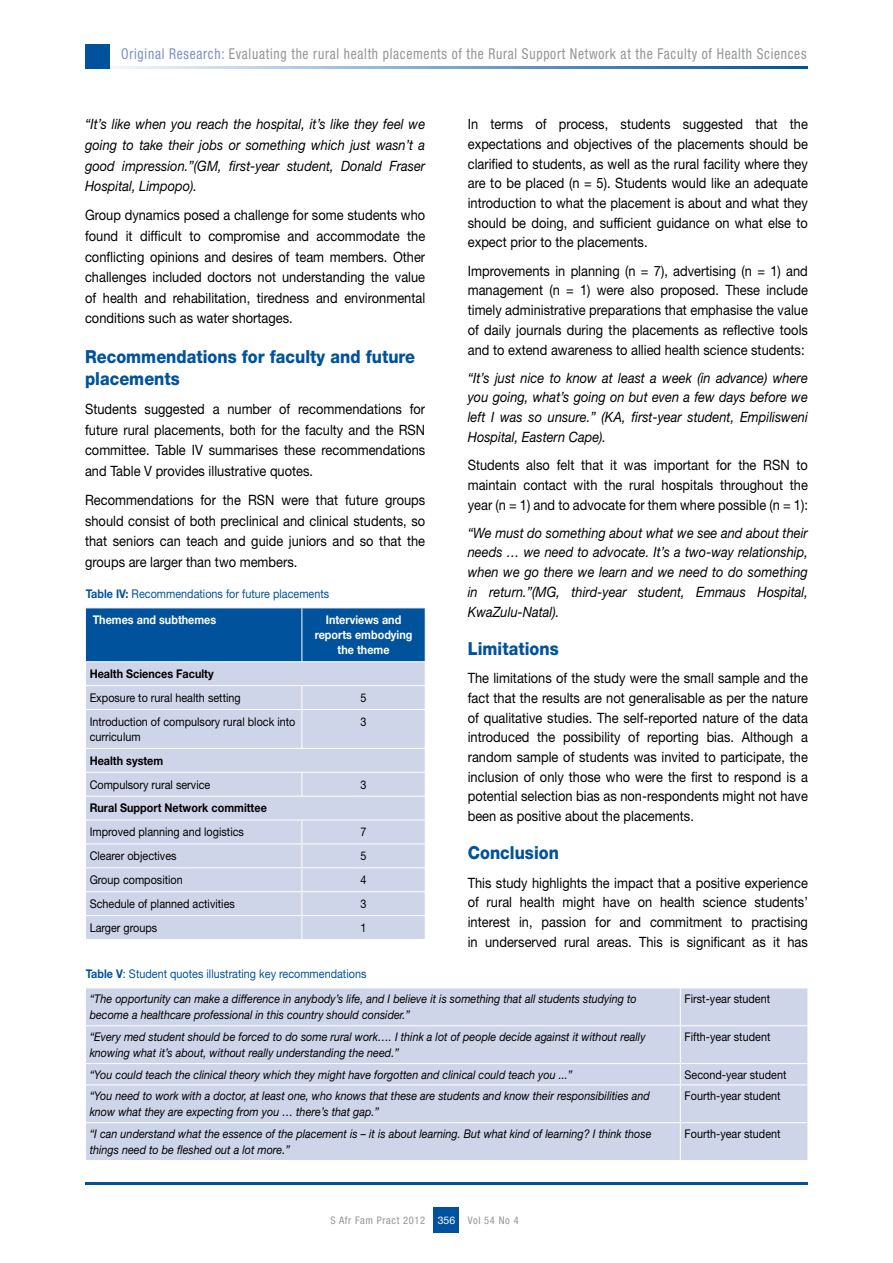
<style>
.page{position:relative;width:893px;height:1263px;background:#fff}
.page>*{position:absolute;margin:0;border:0;box-sizing:border-box;transform-origin:0 0}
.t1{font:800 18px/22.2px "Helvetica Neue LT Std";color:#00529c;scale:.9 1}
.t2{font:condensed 15px "Helvetica Neue LT Std";letter-spacing:.055em;color:#939598;scale:.9 1}
.t3{font:14.25px/19.6px "Helvetica Neue LT Std";color:#000;text-align:justify;scale:.9 1}
.t4{font:italic 14.25px/19.6px "Helvetica Neue LT Std";color:#000;text-align:justify;scale:.9 1}
.t5{font:italic 12px/16.5px "Helvetica Neue LT Std";color:#000;scale:.9 1}
.t6{font:12px/15px "Helvetica Neue LT Std";color:#000;scale:.9 1}
.t7{font:700 12px "Helvetica Neue LT Std";color:#000;scale:.9 1}
.t8{font:700 12px/15px "Helvetica Neue LT Std";color:#fff;text-align:center;scale:.9 1}
.t9{font:12px "Helvetica Neue LT Std";color:#00529c;scale:.9 1}
.t10{font:condensed 10.5px "Helvetica Neue LT Std";letter-spacing:.06em;color:#939598}
.s1{color:#7c91c4}
.s2{font-weight:700}
.s3{font-weight:700;font-style:normal;color:#00529c}
.s4{font-style:normal;color:#00529c}
.s5{font-stretch:normal;color:#fff}
</style>
<div class="page">
<hr style="left:85px;top:66px;width:723px;height:2px;background:#00529c">
<div style="left:85px;top:44px;width:24px;height:24px;background:#00529c"></div>
<div style="left:434px;top:1208px;width:25px;height:25px;background:#00529c"></div>
<hr style="left:85px;top:1182px;width:723px;height:2px;background:#00529c">
<div style="left:86px;top:710px;width:339px;height:229px;background:#cfd5e9"></div>
<svg style="left:85px;top:607px;width:341px;height:102px;background:#6693c2"></svg>
<hr style="left:302px;top:710px;width:1px;height:38px;background:#fff">
<hr style="left:85px;top:748px;width:217px;height:1px;background:#fff">
<hr style="left:302px;top:748px;width:124px;height:1px;background:#fff">
<hr style="left:85px;top:772px;width:217px;height:1px;background:#fff">
<hr style="left:302px;top:772px;width:124px;height:1px;background:#fff">
<svg style="left:302px;top:773px;width:1px;height:23px"></svg>
<hr style="left:85px;top:796px;width:217px;height:1px;background:#fff">
<hr style="left:302px;top:796px;width:124px;height:1px;background:#fff">
<hr style="left:85px;top:820px;width:217px;height:1px;background:#fff">
<hr style="left:302px;top:820px;width:124px;height:1px;background:#fff">
<hr style="left:85px;top:843px;width:217px;height:1px;background:#fff">
<hr style="left:302px;top:843px;width:124px;height:1px;background:#fff">
<hr style="left:85px;top:867px;width:217px;height:1px;background:#fff">
<hr style="left:302px;top:867px;width:124px;height:1px;background:#fff">
<hr style="left:85px;top:891px;width:217px;height:1px;background:#fff">
<hr style="left:302px;top:891px;width:124px;height:1px;background:#fff">
<hr style="left:85px;top:915px;width:217px;height:1px;background:#fff">
<hr style="left:302px;top:915px;width:124px;height:1px;background:#fff">
<svg style="left:302px;top:820px;width:1px;height:119px"></svg>
<div style="left:86px;top:988px;width:721px;height:172px;background:#cfd5e9"></div>
<hr style="left:680px;top:988px;width:1px;height:37px;background:#fff">
<hr style="left:85px;top:1025px;width:595px;height:1px;background:#fff">
<hr style="left:680px;top:1025px;width:128px;height:1px;background:#fff">
<hr style="left:680px;top:1026px;width:1px;height:37px;background:#fff">
<hr style="left:85px;top:1063px;width:595px;height:1px;background:#fff">
<hr style="left:680px;top:1063px;width:128px;height:1px;background:#fff">
<svg style="left:680px;top:1064px;width:1px;height:20px"></svg>
<svg style="left:807px;top:1064px;width:1px;height:20px"></svg>
<hr style="left:85px;top:1084px;width:595px;height:1px;background:#fff">
<hr style="left:680px;top:1084px;width:128px;height:1px;background:#fff">
<hr style="left:680px;top:1085px;width:1px;height:37px;background:#fff">
<hr style="left:85px;top:1122px;width:595px;height:1px;background:#fff">
<hr style="left:680px;top:1122px;width:128px;height:1px;background:#fff">
<hr style="left:680px;top:1123px;width:1px;height:37px;background:#fff">
<p class="t2" style="left:121px;top:45px;width:763px"><span class="s1">Original Research:</span> Evaluating the rural health placements of the Rural Support Network at the Faculty of Health Sciences</p>
<p class="t3" style="left:468px;top:114px;width:380px">In terms of process, students suggested that the expectations and objectives of the placements should be clarified to students, as well as the rural facility where they are to be placed (n = 5). Students would like an adequate introduction to what the placement is about and what they should be doing, and sufficient guidance on what else to expect prior to the placements.</p>
<p class="t3" style="left:468px;top:261px;width:379px">Improvements in planning (n = 7), advertising (n = 1) and management (n = 1) were also proposed. These include timely administrative preparations that emphasise the value of daily journals during the placements as reflective tools and to extend awareness to allied health science students:</p>
<p class="t4" style="left:468px;top:368px;width:379px">“It’s just nice to know at least a week (in advance) where you going, what’s going on but even a few days before we left I was so unsure.” (KA, first-year student, Empilisweni Hospital, Eastern Cape).</p>
<p class="t3" style="left:468px;top:455px;width:379px">Students also felt that it was important for the RSN to maintain contact with the rural hospitals throughout the year (n = 1) and to advocate for them where possible (n = 1):</p>
<p class="t4" style="left:468px;top:523px;width:380px">“We must do something about what we see and about their needs … we need to advocate. It’s a two-way relationship, when we go there we learn and we need to do something in return.”(MG, third-year student, Emmaus Hospital, KwaZulu-Natal).</p>
<p class="t1" style="left:468px;top:637px;width:103px">Limitations</p>
<p class="t3" style="left:468px;top:668px;width:379px">The limitations of the study were the small sample and the fact that the results are not generalisable as per the nature of qualitative studies. The self-reported nature of the data introduced the possibility of reporting bias. Although a random sample of students was invited to participate, the inclusion of only those who were the first to respond is a potential selection bias as non-respondents might not have been as positive about the placements.</p>
<p class="t1" style="left:468px;top:842px;width:103px">Conclusion</p>
<p class="t3" style="left:468px;top:872px;width:379px">This study highlights the impact that a positive experience of rural health might have on health science students’ interest in, passion for and commitment to practising in underserved rural areas. This is significant as it has</p>
<p class="t4" style="left:85px;top:114px;width:379px;line-height:20.7px">“It’s like when you reach the hospital, it’s like they feel we going to take their jobs or something which just wasn’t a good impression.”(GM, first-year student, Donald Fraser Hospital, Limpopo).</p>
<p class="t3" style="left:85px;top:205px;width:379px;line-height:20.7px">Group dynamics posed a challenge for some students who found it difficult to compromise and accommodate the conflicting opinions and desires of team members. Other challenges included doctors not understanding the value of health and rehabilitation, tiredness and environmental conditions such as water shortages.</p>
<p class="t1" style="left:85px;top:345px;width:368px">Recommendations for faculty and future placements</p>
<p class="t3" style="left:85px;top:398px;width:379px;line-height:20.7px">Students suggested a number of recommendations for future rural placements, both for the faculty and the RSN committee. Table IV summarises these recommendations and Table V provides illustrative quotes.</p>
<p class="t3" style="left:85px;top:489px;width:379px;line-height:20.7px">Recommendations for the RSN were that future groups should consist of both preclinical and clinical students, so that seniors can teach and guide juniors and so that the groups are larger than two members.</p>
<p class="t9" style="left:86px;top:586px;width:272px"><span class="s2">Table IV:</span> Recommendations for future placements</p>
<p class="t8" style="left:93px;top:612px;width:139px">Themes and subthemes</p>
<p class="t8" style="left:315px;top:612px;width:110px">Interviews and reports embodying the theme</p>
<p class="t7" style="left:90px;top:666px;width:139px">Health Sciences Faculty</p>
<p class="t6" style="left:90px;top:690px;width:169px">Exposure to rural health setting</p>
<p class="t6" style="left:361px;top:690px;width:8px">5</p>
<p class="t6" style="left:90px;top:714px;width:230px">Introduction of compulsory rural block into curriculum</p>
<p class="t6" style="left:361px;top:714px;width:8px">3</p>
<p class="t7" style="left:90px;top:753px;width:83px">Health system</p>
<p class="t6" style="left:90px;top:777px;width:136px">Compulsory rural service</p>
<p class="t6" style="left:361px;top:777px;width:8px">3</p>
<p class="t7" style="left:90px;top:801px;width:198px">Rural Support Network committee</p>
<p class="t6" style="left:90px;top:824px;width:173px">Improved planning and logistics</p>
<p class="t6" style="left:361px;top:824px;width:8px">7</p>
<p class="t6" style="left:90px;top:848px;width:98px">Clearer objectives</p>
<p class="t6" style="left:361px;top:848px;width:8px">5</p>
<p class="t6" style="left:90px;top:872px;width:105px">Group composition</p>
<p class="t6" style="left:361px;top:872px;width:8px">4</p>
<p class="t6" style="left:90px;top:896px;width:163px">Schedule of planned activities</p>
<p class="t6" style="left:361px;top:896px;width:8px">3</p>
<p class="t6" style="left:90px;top:920px;width:77px">Larger groups</p>
<p class="t6" style="left:361px;top:920px;width:8px">1</p>
<p class="t5" style="left:90px;top:961px;width:609px;line-height:25.2px;text-indent:-4px"><span class="s3">Table V</span><span class="s4">: Student quotes illustrating key recommendations<br></span>“The opportunity can make a difference in anybody’s life, and I believe it is something that all students studying to</p>
<p class="t5" style="left:90px;top:1007px;width:358px">become a healthcare professional in this country should consider.”</p>
<p class="t6" style="left:685px;top:991px;width:97px">First-year student</p>
<p class="t5" style="left:90px;top:1028px;width:619px">“Every med student should be forced to do some rural work…. I think a lot of people decide against it without really knowing what it’s about, without really understanding the need.”</p>
<p class="t6" style="left:685px;top:1029px;width:97px">Fifth-year student</p>
<p class="t5" style="left:90px;top:1066px;width:538px">“You could teach the clinical theory which they might have forgotten and clinical could teach you ...”</p>
<p class="t6" style="left:685px;top:1066px;width:115px">Second-year student</p>
<p class="t5" style="left:90px;top:1087px;width:624px">“You need to work with a doctor, at least one, who knows that these are students and know their responsibilities and know what they are expecting from you … there’s that gap.”</p>
<p class="t6" style="left:685px;top:1088px;width:108px">Fourth-year student</p>
<p class="t5" style="left:90px;top:1125px;width:626px">“I can understand what the essence of the placement is – it is about learning. But what kind of learning? I think those things need to be fleshed out a lot more.”</p>
<p class="t6" style="left:685px;top:1126px;width:108px">Fourth-year student</p>
<p class="t10" style="left:330px;top:1214px;width:190px">S Afr Fam Pract 2012 <span class="s5">356</span> Vol 54 No 4</p>
</div>
